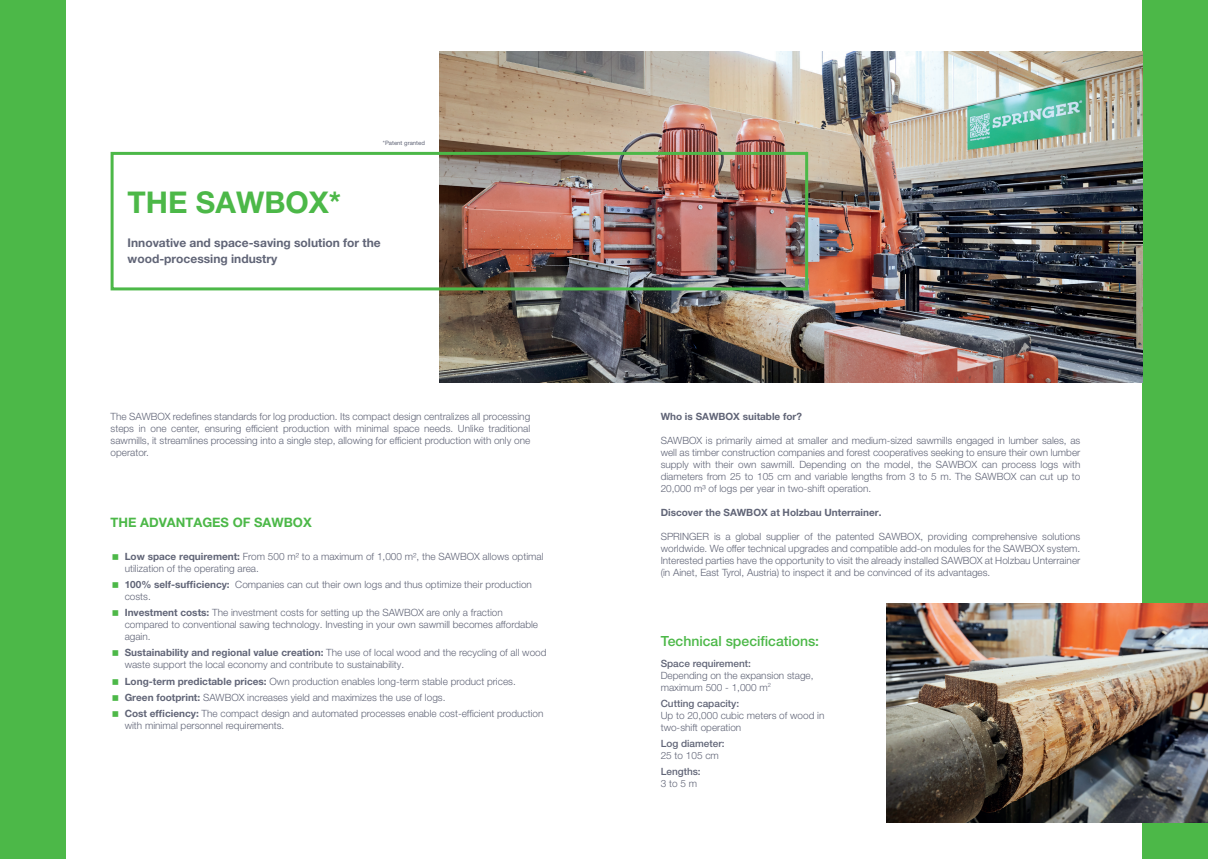
<style>
.page{position:relative;width:1208px;height:859px;background:#fff}
.page>*{position:absolute;margin:0;border:0;box-sizing:border-box;transform-origin:0 0}
.t1{font:700 30px "Helvetica Neue LT Pro";color:#4cb848}
.t2{font:500 14px "Helvetica Neue LT Std";color:#4cb848}
.t3{font:700 13px "Helvetica Neue LT Pro";color:#4cb848}
.t4{font:700 12px/16px "Helvetica Neue LT Pro";color:#616577}
.t5{font:300 10px/12px "Helvetica Neue LT Pro";color:#616577}
.t6{font:700 10px "Helvetica Neue LT Pro";color:#616577}
.t7{font:500 10px "Helvetica Neue LT Pro";color:#616577}
.t8{font:6px "Helvetica Neue LT Pro";color:#616577}
.s1{font-weight:700}
</style>
<div class="page">
<div style="left:0;top:0;width:65px;height:859px;background:#4cb848"></div>
<div style="left:1142px;top:0;width:66px;height:859px;background:#4cb848"></div>
<img style="left:439px;top:51px;width:703px;height:332px">
<div style="left:111px;top:152px;width:697px;height:138px;border:3px solid #4cb848"></div>
<img style="left:886px;top:604px;width:322px;height:218px">
<p class="t8" style="left:383px;top:140px;width:43px">*Patent granted</p>
<h1 class="t1" style="left:128px;top:184px;width:215px">THE SAWBOX*</h1>
<p class="t4" style="left:128px;top:235px;width:255px">Innovative and space-saving solution for the wood-processing industry</p>
<p class="t5" style="left:111px;top:411px;width:421px;text-align:justify">The SAWBOX redefines standards for log production. Its compact design centralizes all processing steps in one center, ensuring efficient production with minimal space needs. Unlike traditional sawmills, it streamlines processing into a single step, allowing for efficient production with only one operator.</p>
<p class="t6" style="left:660px;top:411px;width:143px">Who is SAWBOX suitable for?</p>
<p class="t5" style="left:660px;top:435px;width:421px;text-align:justify">SAWBOX is primarily aimed at smaller and medium-sized sawmills engaged in lumber sales, as well as timber construction companies and forest cooperatives seeking to ensure their own lumber supply with their own sawmill. Depending on the model, the SAWBOX can process logs with diameters from 25 to 105 cm and variable lengths from 3 to 5 m. The SAWBOX can cut up to 20,000 m³ of logs per year in two-shift operation.</p>
<p class="t6" style="left:660px;top:507px;width:222px">Discover the SAWBOX at Holzbau Unterrainer.</p>
<p class="t5" style="left:660px;top:531px;width:421px;text-align:justify">SPRINGER is a global supplier of the patented SAWBOX, providing comprehensive solutions worldwide. We offer technical upgrades and compatible add-on modules for the SAWBOX system.<br>Interested parties have the opportunity to visit the already installed SAWBOX at Holzbau Unterrainer (in Ainet, East Tyrol, Austria) to inspect it and be convinced of its advantages.</p>
<h3 class="t3" style="left:111px;top:515px;width:203px">THE ADVANTAGES OF SAWBOX</h3>
<p class="t5" style="left:125px;top:550px;width:420px"><span class="s1">Low space requirement:</span> From 500 m² to a maximum of 1,000 m², the SAWBOX allows optimal utilization of the operating area.</p>
<p class="t5" style="left:125px;top:578px;width:409px"><span class="s1">100% self-sufficiency:</span> Companies can cut their own logs and thus optimize their production costs.</p>
<p class="t5" style="left:125px;top:606px;width:415px"><span class="s1">Investment costs:</span> The investment costs for setting up the SAWBOX are only a fraction compared to conventional sawing technology. Investing in your own sawmill becomes affordable again.</p>
<p class="t5" style="left:125px;top:647px;width:423px"><span class="s1">Sustainability and regional value creation:</span> The use of local wood and the recycling of all wood waste support the local economy and contribute to sustainability.</p>
<p class="t5" style="left:125px;top:673px;width:420px;line-height:16.2px"><span class="s1">Long-term predictable prices:</span> Own production enables long-term stable product prices.<br><span class="s1">Green footprint:</span> SAWBOX increases yield and maximizes the use of logs.<br><span class="s1">Cost efficiency:</span> The compact design and automated processes enable cost-efficient production</p>
<p class="t5" style="left:125px;top:719px;width:161px">with minimal personnel requirements.</p>
<h2 class="t2" style="left:660px;top:633px;width:160px">Technical specifications:</h2>
<p class="t7" style="left:660px;top:657px;width:92px">Space requirement:</p>
<p class="t5" style="left:660px;top:669px;width:154px">Depending on the expansion stage, maximum 500 - 1,000 m<sup>2</sup></p>
<p class="t7" style="left:660px;top:697px;width:80px">Cutting capacity:</p>
<p class="t5" style="left:660px;top:709px;width:165px">Up to 20,000 cubic meters of wood in two-shift operation</p>
<p class="t7" style="left:660px;top:738px;width:65px">Log diameter:</p>
<p class="t5" style="left:660px;top:749px;width:60px">25 to 105 cm</p>
<p class="t7" style="left:660px;top:766px;width:42px">Lengths:</p>
<p class="t5" style="left:660px;top:778px;width:38px">3 to 5 m</p>
</div>
